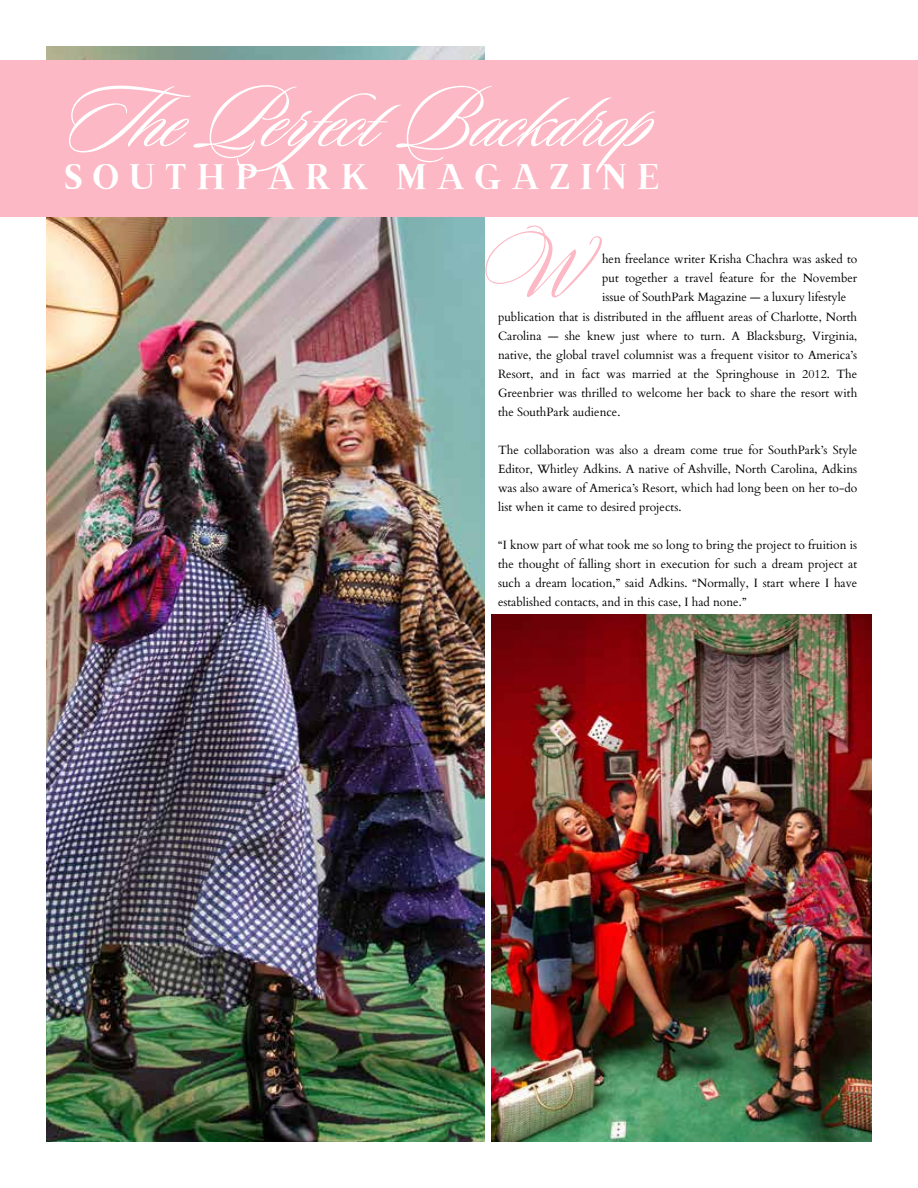
<style>
.page{position:relative;width:918px;height:1188px;background:#fff}
.page>*{position:absolute;margin:0;border:0;box-sizing:border-box;transform-origin:0 0}
.t1{font:96.75px "Citadel";color:#fcb8c4}
.t2{font:90.75px "Sloop Script Pro";color:#fff}
.t3{font:35.7px "Brixton TC";letter-spacing:.27em;color:#fff}
.t4{font:12px/19px "Cardo";color:#000;text-align:justify}
</style>
<div class="page">
<img style="left:47px;top:47px;width:437px;height:1094px">
<div style="left:0;top:60px;width:918px;height:157px;background:#fcb8c4"></div>
<img style="left:491px;top:615px;width:381px;height:526px">
<h1 class="t2" style="left:64px;top:73px;width:590px">The Perfect Backdrop</h1>
<h1 class="t3" style="left:64px;top:164px;width:597px">SOUTHPARK MAGAZINE</h1>
<p class="t1" style="left:471px;top:225px;width:109px">W</p>
<p class="t4" style="left:602px;top:250px;width:257px">hen freelance writer Krisha Chachra was asked to put together a travel feature for the November issue of SouthPark Magazine — a luxury lifestyle</p>
<p class="t4" style="left:498px;top:308px;width:361px">publication that is distributed in the affluent areas of Charlotte, North Carolina — she knew just where to turn. A Blacksburg, Virginia, native, the global travel columnist was a frequent visitor to America’s Resort, and in fact was married at the Springhouse in 2012. The Greenbrier was thrilled to welcome her back to share the resort with the SouthPark audience.</p>
<p class="t4" style="left:498px;top:441px;width:361px">The collaboration was also a dream come true for SouthPark’s Style Editor, Whitley Adkins. A native of Ashville, North Carolina, Adkins was also aware of America’s Resort, which had long been on her to-do list when it came to desired projects.</p>
<p class="t4" style="left:498px;top:536px;width:361px">“I know part of what took me so long to bring the project to fruition is the thought of falling short in execution for such a dream project at such a dream location,” said Adkins. “Normally, I start where I have established contacts, and in this case, I had none.”</p>
</div>
